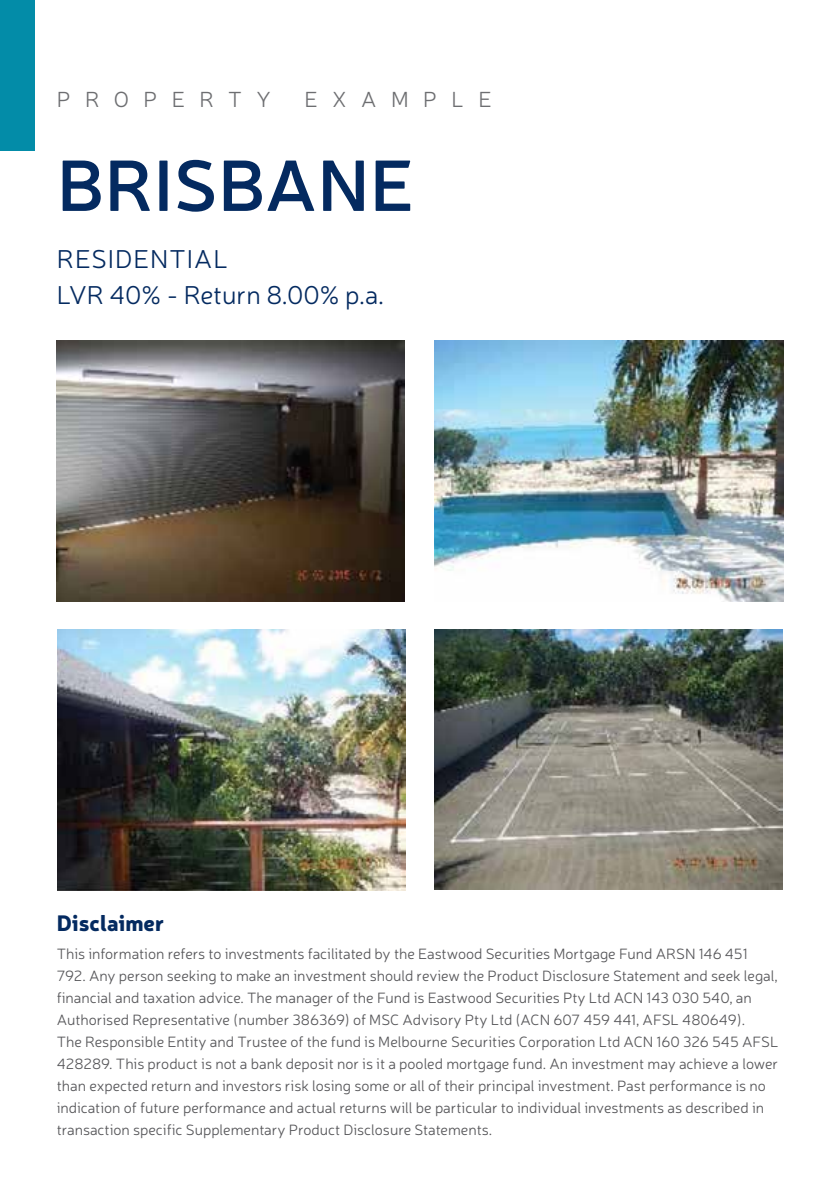
<style>
.page{position:relative;width:840px;height:1191px;background:#fff}
.page>*{position:absolute;margin:0;border:0;box-sizing:border-box;transform-origin:0 0}
.t1{font:600 72px "Neris";letter-spacing:.01em;color:#042a60}
.t2{font:300 26px/35.6px "Neris";letter-spacing:.03em;color:#042a60}
.t3{font:300 22px "Neris";letter-spacing:.66em;color:#6d6e71}
.t4{font:900 22px "Neris";color:#042a60}
.t5{font:300 15px/22px "Neris";color:#565659}
</style>
<div class="page">
<img style="left:57px;top:340px;width:347px;height:261px">
<img style="left:57px;top:629px;width:348px;height:261px">
<img style="left:434px;top:340px;width:348px;height:261px">
<img style="left:434px;top:629px;width:348px;height:261px">
<div style="left:0;top:0;width:34px;height:151px;background:#038ca8"></div>
<h3 class="t3" style="left:57px;top:86px;width:215px">PROPERTY</h3>
<h3 class="t3" style="left:304px;top:86px;width:189px">EXAMPLE</h3>
<h1 class="t1" style="left:57px;top:136px;width:358px">BRISBANE</h1>
<h2 class="t2" style="left:57px;top:241px;width:329px">RESIDENTIAL<br>LVR 40% - Return 8.00% p.a.</h2>
<h3 class="t4" style="left:57px;top:907px;width:109px">Disclaimer</h3>
<p class="t5" style="left:57px;top:942px;width:723px">This information refers to investments facilitated by the Eastwood Securities Mortgage Fund ARSN 146 451<br>792. Any person seeking to make an investment should review the Product Disclosure Statement and seek legal, financial and taxation advice. The manager of the Fund is Eastwood Securities Pty Ltd ACN 143 030 540, an Authorised Representative (number 386369) of MSC Advisory Pty Ltd (ACN 607 459 441, AFSL 480649).<br>The Responsible Entity and Trustee of the fund is Melbourne Securities Corporation Ltd ACN 160 326 545 AFSL 428289. This product is not a bank deposit nor is it a pooled mortgage fund. An investment may achieve a lower than expected return and investors risk losing some or all of their principal investment. Past performance is no indication of future performance and actual returns will be particular to individual investments as described in transaction specific Supplementary Product Disclosure Statements.</p>
</div>
